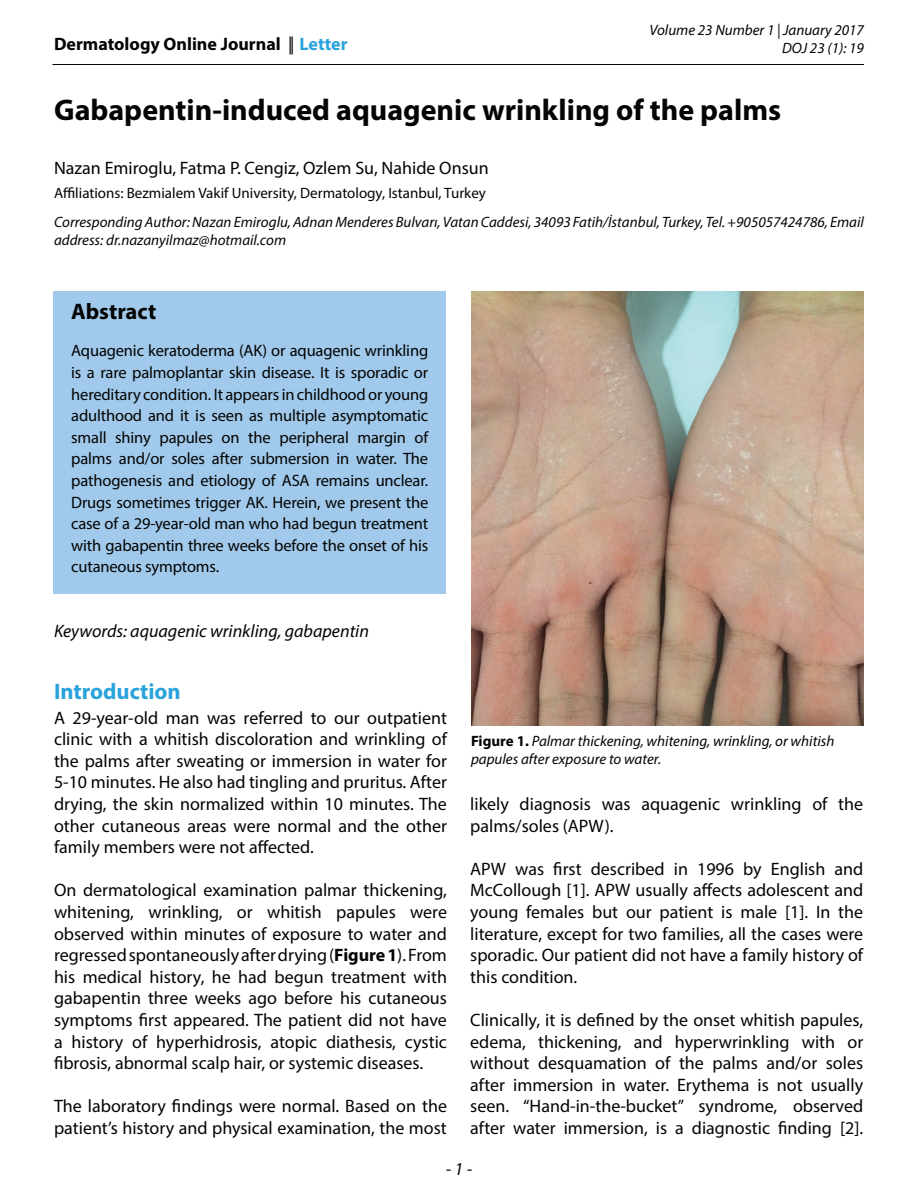
<style>
.page{position:relative;width:918px;height:1188px;background:#fff}
.page>*{position:absolute;margin:0;border:0;box-sizing:border-box;transform-origin:0 0}
.t1{font:700 30px "Myriad Pro";color:#040503}
.t2{font:700 22.5px "Myriad Pro";color:#2aa2db}
.t3{font:700 22.5px "Myriad Pro";color:#040503}
.t4{font:18px/21.6px "Myriad Pro";color:#040503;text-align:justify}
.t5{font:italic 18px "Myriad Pro";color:#040503}
.t6{font:700 18px "Myriad Pro";color:#040503}
.t7{font:16.5px/21.6px "Myriad Pro";letter-spacing:-.01em;color:#040503;text-align:justify}
.t8{font:italic 15px/18px "Myriad Pro";color:#040503}
.t9{font:15px "Myriad Pro";color:#040503}
.s1{font-weight:400}
.s2{color:#2aa2db}
.s3{font-weight:700}
.s4{font-weight:700;font-style:normal}
</style>
<div class="page">
<hr style="left:52px;top:64px;width:812px;height:1px;background:#040503">
<div style="left:53px;top:292px;width:393px;height:302px;background:#a0c9eb"></div>
<img style="left:471px;top:292px;width:393px;height:434px">
<p class="t6" style="left:54px;top:32px;width:295px">Dermatology Online Journal <span class="s1">||</span> <span class="s2">Letter</span></p>
<p class="t8" style="left:649px;top:20px;width:216px;text-align:right">Volume 23 Number 1 | January 2017<br>DOJ 23 (1): 19</p>
<h1 class="t1" style="left:54px;top:90px;width:729px">Gabapentin-induced aquagenic wrinkling of the palms</h1>
<p class="t4" style="left:54px;top:157px;width:436px">Nazan Emiroglu, Fatma P. Cengiz, Ozlem Su, Nahide Onsun</p>
<p class="t9" style="left:54px;top:184px;width:433px">Affiliations: Bezmialem Vakif University, Dermatology, Istanbul, Turkey</p>
<p class="t8" style="left:54px;top:212px;width:812px">Corresponding Author: Nazan Emiroglu, Adnan Menderes Bulvarı, Vatan Caddesi, 34093 Fatih/İstanbul, Turkey, Tel. +905057424786, Email address: dr.nazanyilmaz@hotmail.com</p>
<p class="t3" style="left:71px;top:297px;width:87px">Abstract</p>
<p class="t7" style="left:71px;top:340px;width:359px">Aquagenic keratoderma (AK) or aquagenic wrinkling is a rare palmoplantar skin disease. It is sporadic or hereditary condition. It appears in childhood or young adulthood and it is seen as multiple asymptomatic small shiny papules on the peripheral margin of palms and/or soles after submersion in water. The pathogenesis and etiology of ASA remains unclear.<br>Drugs sometimes trigger AK. Herein, we present the case of a 29-year-old man who had begun treatment with gabapentin three weeks before the onset of his cutaneous symptoms.</p>
<p class="t5" style="left:54px;top:620px;width:317px">Keywords: aquagenic wrinkling, gabapentin</p>
<p class="t2" style="left:54px;top:677px;width:128px">Introduction</p>
<p class="t4" style="left:54px;top:706px;width:395px">A 29-year-old man was referred to our outpatient clinic with a whitish discoloration and wrinkling of the palms after sweating or immersion in water for 5-10 minutes. He also had tingling and pruritus. After drying, the skin normalized within 10 minutes. The other cutaneous areas were normal and the other family members were not affected.</p>
<p class="t4" style="left:54px;top:879px;width:395px">On dermatological examination palmar thickening, whitening, wrinkling, or whitish papules were observed within minutes of exposure to water and regressed spontaneously after drying (<span class="s3">Figure 1</span>). From his medical history, he had begun treatment with gabapentin three weeks ago before his cutaneous symptoms first appeared. The patient did not have a history of hyperhidrosis, atopic diathesis, cystic fibrosis, abnormal scalp hair, or systemic diseases.</p>
<p class="t4" style="left:54px;top:1095px;width:395px">The laboratory findings were normal. Based on the patient’s history and physical examination, the most</p>
<p class="t8" style="left:471px;top:732px;width:365px"><span class="s4">Figure 1.</span> Palmar thickening, whitening, wrinkling, or whitish papules after exposure to water.</p>
<p class="t4" style="left:470px;top:793px;width:394px">likely diagnosis was aquagenic wrinkling of the palms/soles (APW).</p>
<p class="t4" style="left:470px;top:858px;width:395px">APW was first described in 1996 by English and McCollough [1]. APW usually affects adolescent and young females but our patient is male [1]. In the literature, except for two families, all the cases were sporadic. Our patient did not have a family history of this condition.</p>
<p class="t4" style="left:470px;top:1009px;width:395px">Clinically, it is defined by the onset whitish papules, edema, thickening, and hyperwrinkling with or without desquamation of the palms and/or soles after immersion in water. Erythema is not usually seen. “Hand‐in‐the‐bucket” syndrome, observed after water immersion, is a diagnostic finding [2].</p>
<p class="t5" style="left:446px;top:1157px;width:28px">- 1 -</p>
</div>
